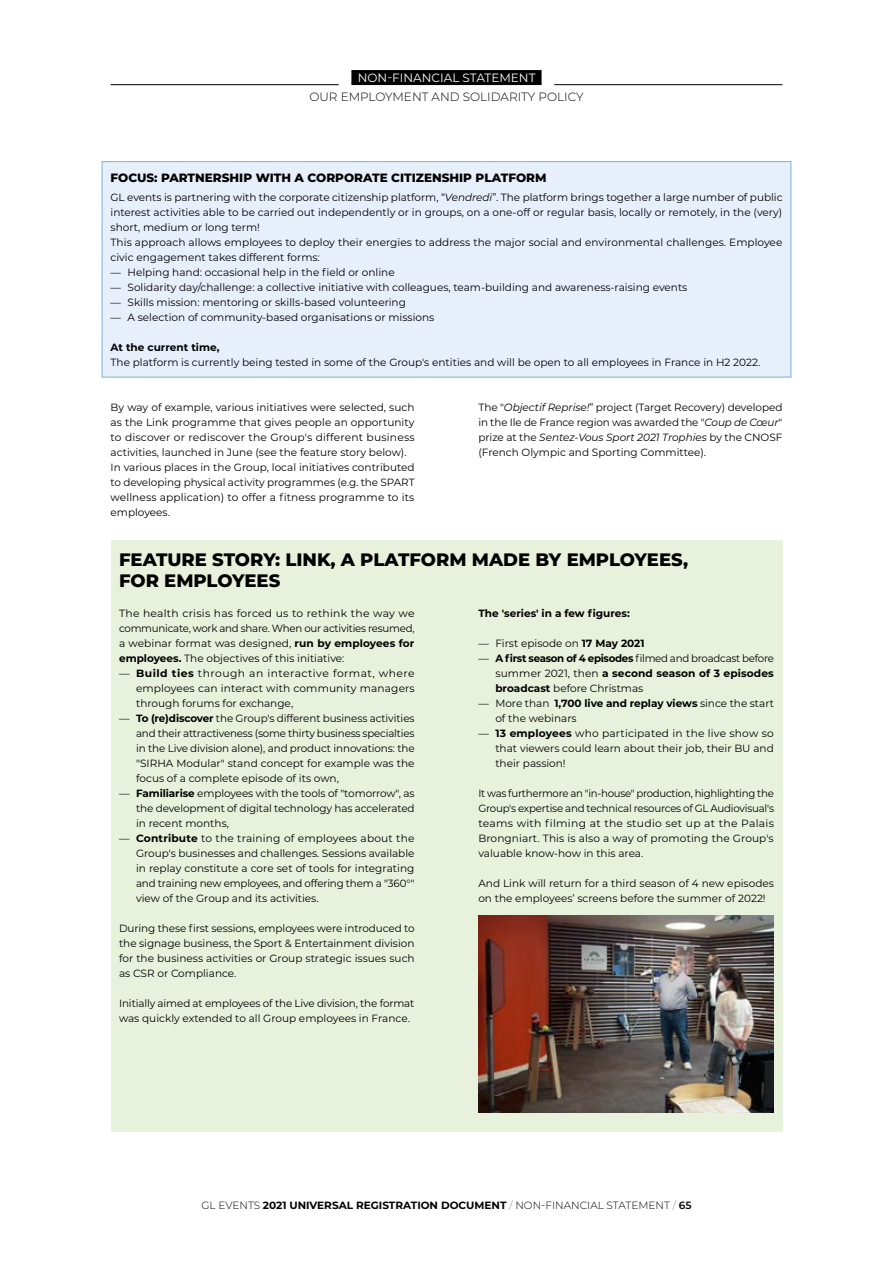
<style>
.page{position:relative;width:893px;height:1263px;background:#fff}
.page>*{position:absolute;margin:0;border:0;box-sizing:border-box;transform-origin:0 0}
.t1{font:800 18px/21px "Montserrat";color:#000}
.t2{font:800 12px "Montserrat";color:#000}
.t3{font:300 12px "Montserrat";color:#000}
.t4{font:12px "Montserrat";color:#fff}
.t5{font:10.5px/15px "Montserrat";color:#000;text-align:justify}
.t6{font:700 10.5px/15px "Montserrat";color:#000;text-align:justify}
.s1{color:#000}
.s2{font-style:italic}
.s3{font-weight:700}
.s4{font-weight:400}
.s5{font-weight:300}
.s6{font-weight:100}
.s7{font-weight:600}
</style>
<div class="page">
<hr style="left:111px;top:84px;width:671px;height:1px;background:#000">
<svg style="left:339px;top:84px;width:215px;height:2px"></svg>
<div style="left:351px;top:70px;width:191px;height:15px;background:#000"></div>
<div style="left:102px;top:161px;width:689px;height:216px;background:#e7effa;border:1px solid #7ab2e1"></div>
<div style="left:111px;top:540px;width:671px;height:592px;background:#e8f1db"></div>
<img style="left:478px;top:915px;width:296px;height:197px">
<p class="t4" style="left:351px;top:70px;width:192px"><span class="s1">_</span>NON-FINANCIAL STATEMENT<span class="s1">_</span></p>
<p class="t3" style="left:309px;top:88px;width:276px">OUR EMPLOYMENT AND SOLIDARITY POLICY</p>
<p class="t2" style="left:111px;top:169px;width:437px">FOCUS: PARTNERSHIP WITH A CORPORATE CITIZENSHIP PLATFORM</p>
<p class="t5" style="left:111px;top:189px;width:674px;text-align:left">GL events is partnering with the corporate citizenship platform, “<span class="s2">Vendredi</span>”. The platform brings together a large number of public interest activities able to be carried out independently or in groups, on a one-off or regular basis, locally or remotely, in the (very) short, medium or long term!<br>This approach allows employees to deploy their energies to address the major social and environmental challenges. Employee civic engagement takes different forms:</p>
<p class="t5" style="left:111px;top:264px;width:286px">— Helping hand: occasional help in the field or online</p>
<p class="t5" style="left:111px;top:279px;width:578px">— Solidarity day/challenge: a collective initiative with colleagues, team-building and awareness-raising events</p>
<p class="t5" style="left:111px;top:294px;width:297px">— Skills mission: mentoring or skills-based volunteering</p>
<p class="t5" style="left:111px;top:309px;width:325px">— A selection of community-based organisations or missions</p>
<p class="t6" style="left:111px;top:339px;width:110px">At the current time,</p>
<p class="t5" style="left:111px;top:354px;width:651px">The platform is currently being tested in some of the Group's entities and will be open to all employees in France in H2 2022.</p>
<p class="t5" style="left:111px;top:399px;width:306px;text-align:left">By way of example, various initiatives were selected, such as the Link programme that gives people an opportunity to discover or rediscover the Group's different business activities, launched in June (see the feature story below).<br>In various places in the Group, local initiatives contributed to developing physical activity programmes (e.g. the SPART wellness application) to offer a fitness programme to its employees.</p>
<p class="t5" style="left:478px;top:399px;width:306px">The "<span class="s2">Objectif Reprise!</span>” project (Target Recovery) developed in the Ile de France region was awarded the "<span class="s2">Coup de Cœur</span>" prize at the <span class="s2">Sentez-Vous Sport 2021 Trophies</span> by the CNOSF (French Olympic and Sporting Committee).</p>
<h1 class="t1" style="left:119px;top:548px;width:571px">FEATURE STORY: LINK, A PLATFORM MADE BY EMPLOYEES,<br>FOR EMPLOYEES</h1>
<p class="t5" style="left:119px;top:605px;width:297px">The health crisis has forced us to rethink the way we communicate, work and share. When our activities resumed, a webinar format was designed, <span class="s3">run by employees for employees.</span> The objectives of this initiative:</p>
<p class="t5" style="left:136px;top:665px;width:280px;text-indent:-17px">— <span class="s3">Build ties</span> through an interactive format, where employees can interact with community managers through forums for exchange,</p>
<p class="t5" style="left:136px;top:710px;width:280px;text-indent:-17px">— <span class="s3">To (re)discover</span> the Group's different business activities and their attractiveness (some thirty business specialties in the Live division alone), and product innovations: the "SIRHA Modular" stand concept for example was the focus of a complete episode of its own,</p>
<p class="t5" style="left:136px;top:785px;width:280px;text-indent:-17px">— <span class="s3">Familiarise</span> employees with the tools of "tomorrow", as the development of digital technology has accelerated in recent months,</p>
<p class="t5" style="left:136px;top:830px;width:280px;text-indent:-17px">— <span class="s3">Contribute</span> to the training of employees about the Group's businesses and challenges. Sessions available in replay constitute a core set of tools for integrating and training new employees, and offering them a "360°" view of the Group and its activities.</p>
<p class="t5" style="left:119px;top:920px;width:297px">During these first sessions, employees were introduced to the signage business, the Sport &amp; Entertainment division for the business activities or Group strategic issues such as CSR or Compliance.</p>
<p class="t5" style="left:119px;top:995px;width:297px">Initially aimed at employees of the Live division, the format was quickly extended to all Group employees in France.</p>
<p class="t6" style="left:478px;top:605px;width:153px">The 'series' in a few figures:</p>
<p class="t5" style="left:478px;top:635px;width:168px">— First episode on <span class="s3">17 May 2021</span></p>
<p class="t6" style="left:495px;top:650px;width:280px;text-indent:-17px"><span class="s4">—</span> A first season of 4 episodes <span class="s4">filmed and broadcast before summer 2021, then</span> a second season of 3 episodes broadcast <span class="s4">before Christmas</span></p>
<p class="t5" style="left:495px;top:695px;width:280px;text-indent:-17px">— More than <span class="s3">1,700 live and replay views</span> since the start of the webinars</p>
<p class="t5" style="left:495px;top:725px;width:280px;text-indent:-17px">— <span class="s3">13 employees</span> who participated in the live show so that viewers could learn about their job, their BU and their passion!</p>
<p class="t5" style="left:478px;top:785px;width:297px">It was furthermore an "in-house" production, highlighting the Group's expertise and technical resources of GL Audiovisual's teams with filming at the studio set up at the Palais Brongniart. This is also a way of promoting the Group's valuable know-how in this area.</p>
<p class="t5" style="left:478px;top:875px;width:297px">And Link will return for a third season of 4 new episodes on the employees’ screens before the summer of 2022!</p>
<p class="t6" style="left:202px;top:1197px;width:491px"><span class="s5">GL EVENTS</span> 2021 UNIVERSAL REGISTRATION DOCUMENT <span class="s6">/</span> <span class="s5">NON-FINANCIAL STATEMENT</span> <span class="s6">/</span> <span class="s7">65</span></p>
</div>
